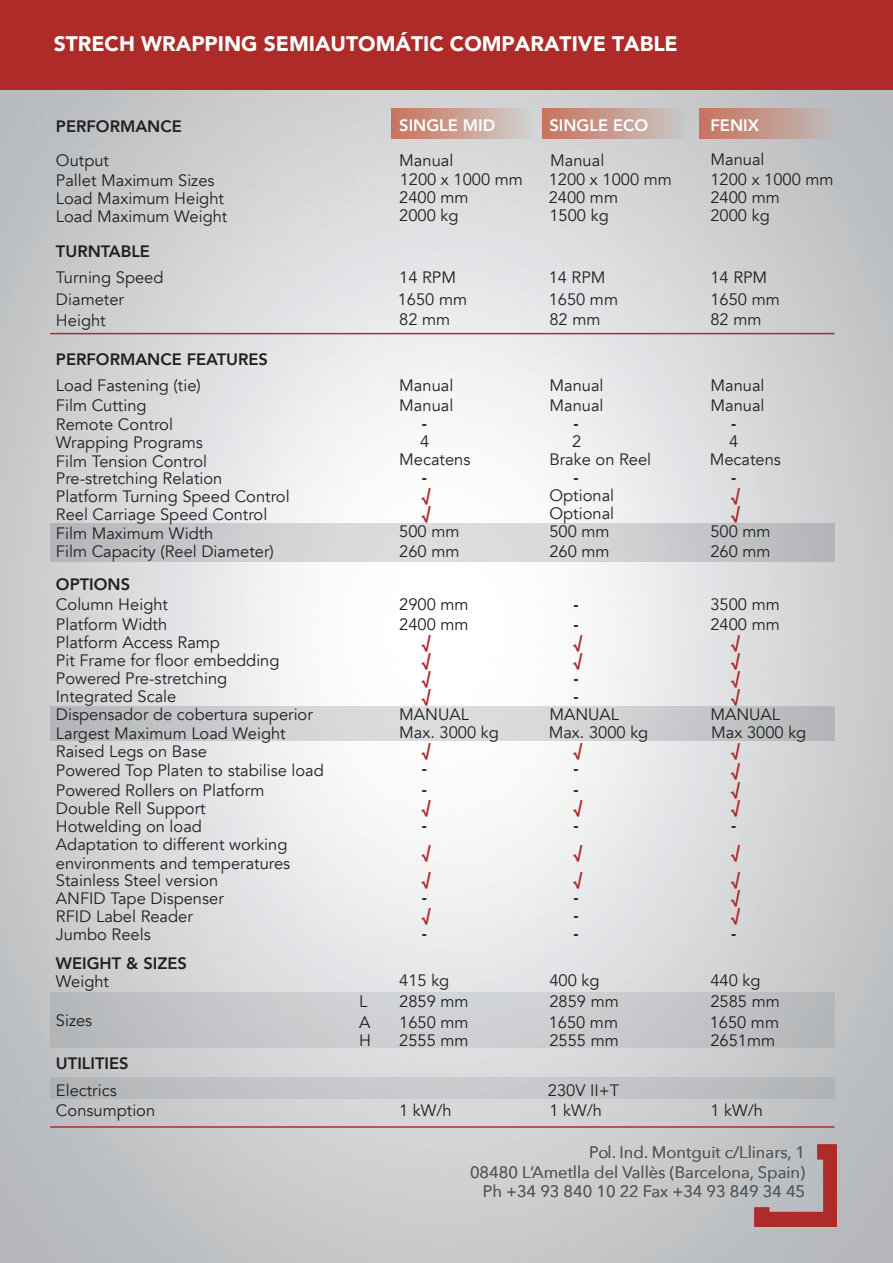
<style>
.page{position:relative;width:893px;height:1263px;background:#fff}
.page>*{position:absolute;margin:0;border:0;box-sizing:border-box;transform-origin:0 0}
.t1{font:900 21px "Avenir";color:#fff}
.t2{font:16.5px/18px "Avenir";color:#231f20}
.t3{font:16.5px/19.8px "Avenir Next";color:#57585a;text-align:right}
.t4{font:800 16.5px/18px "Avenir";color:#231f20}
.t5{font:800 16.5px/18px "Avenir";color:#af2a2a}
.t6{font:800 16.5px "Avenir";color:#fff}
</style>
<div class="page">
<img style="left:0;top:89px;width:893px;height:1174px">
<svg style="left:754px;top:1144px;width:83px;height:83px;background:#b68c8d"></svg>
<svg style="left:50px;top:523px;width:785px;height:39px;background:#cbcccf"></svg>
<svg style="left:50px;top:707px;width:785px;height:34px;background:#cbccce"></svg>
<svg style="left:50px;top:992px;width:785px;height:56px;background:#c5c6ca"></svg>
<svg style="left:50px;top:1077px;width:785px;height:22px;background:#bfc1c4"></svg>
<hr style="left:50px;top:333px;width:784px;height:1px;background:#ae2b2a">
<hr style="left:50px;top:1126px;width:784px;height:2px;background:#ae2b2a">
<div style="left:0;top:0;width:893px;height:89px;background:#ae2b2a"></div>
<div style="left:542px;top:109px;width:144px;height:30px;background:linear-gradient(to right,#c8725b,#c8c7c6)"></div>
<div style="left:391px;top:109px;width:141px;height:30px;background:linear-gradient(to right,#c7725b,#d1d0cd)"></div>
<div style="left:700px;top:109px;width:138px;height:30px;background:linear-gradient(to right,#c8735d,#bdbcbb)"></div>
<p class="t1" style="left:54px;top:26px;width:626px">STRECH WRAPPING SEMIAUTOMÁTIC COMPARATIVE TABLE</p>
<p class="t4" style="left:56px;top:117px;width:127px">PERFORMANCE</p>
<p class="t2" style="left:56px;top:151px;width:160px;line-height:19.8px">Output<br>Pallet Maximum Sizes</p>
<p class="t2" style="left:56px;top:189px;width:173px">Load Maximum Height<br>Load Maximum Weight</p>
<p class="t4" style="left:56px;top:242px;width:96px">TURNTABLE</p>
<p class="t2" style="left:56px;top:267px;width:109px;line-height:22.4px">Turning Speed<br>Diameter</p>
<p class="t2" style="left:56px;top:311px;width:51px">Height</p>
<p class="t4" style="left:56px;top:350px;width:214px">PERFORMANCE FEATURES</p>
<p class="t2" style="left:56px;top:376px;width:148px;line-height:18.9px">Load Fastening (tie)<br>Film Cutting<br>Remote Control<br>Wrapping Programs</p>
<p class="t2" style="left:56px;top:469px;width:168px">Pre-stretching Relation</p>
<p class="t2" style="left:56px;top:445px;width:235px;line-height:34.2px">Film Tension Control<br>Platform Turning Speed Control</p>
<p class="t2" style="left:56px;top:504px;width:213px;line-height:19.5px">Reel Carriage Speed Control<br>Film Maximum Width</p>
<p class="t2" style="left:56px;top:543px;width:219px">Film Capacity (Reel Diameter)</p>
<p class="t4" style="left:56px;top:575px;width:76px">OPTIONS</p>
<p class="t2" style="left:56px;top:595px;width:114px;line-height:20.2px">Column Height<br>Platform Width</p>
<p class="t2" style="left:56px;top:634px;width:225px">Platform Access Ramp<br>Pit Frame for floor embedding<br>Powered Pre-stretching<br>Integrated Scale</p>
<p class="t2" style="left:56px;top:724px;width:231px">Largest Maximum Load Weight<br>Raised Legs on Base</p>
<p class="t2" style="left:56px;top:761px;width:269px;line-height:19.6px">Powered Top Platen to stabilise load<br>Powered Rollers on Platform</p>
<p class="t2" style="left:56px;top:799px;width:233px">Double Rell Support<br>Hotwelding on load<br>Adaptation to different working</p>
<p class="t2" style="left:56px;top:855px;width:236px;line-height:16.5px">environments and temperatures<br>Stainless Steel version</p>
<p class="t2" style="left:56px;top:889px;width:169px">ANFID Tape Dispenser<br>RFID Label Reader<br>Jumbo Reels</p>
<p class="t4" style="left:56px;top:954px;width:133px">WEIGHT &amp; SIZES</p>
<p class="t2" style="left:56px;top:972px;width:55px">Weight</p>
<p class="t2" style="left:56px;top:1011px;width:38px">Sizes</p>
<p class="t4" style="left:56px;top:1054px;width:74px">UTILITIES</p>
<p class="t2" style="left:56px;top:1081px;width:101px;line-height:20.1px">Electrics<br>Consumption</p>
<p class="t2" style="left:56px;top:706px;width:258px">Dispensador de cobertura superior</p>
<p class="t2" style="left:359px;top:991px;width:13px;line-height:20.7px">L<br>A</p>
<p class="t2" style="left:359px;top:1031px;width:13px">H</p>
<p class="t6" style="left:399px;top:113px;width:97px">SINGLE MID</p>
<p class="t2" style="left:399px;top:150px;width:125px;line-height:19.8px">Manual<br>1200 x 1000 mm</p>
<p class="t2" style="left:399px;top:189px;width:71px">2400 mm<br>2000 kg</p>
<p class="t2" style="left:398px;top:266px;width:71px;line-height:22.4px">14 RPM<br>1650 mm</p>
<p class="t2" style="left:399px;top:311px;width:53px">82 mm</p>
<p class="t2" style="left:399px;top:375px;width:56px;line-height:20.5px">Manual<br>Manual</p>
<p class="t4" style="left:422px;top:414px;width:7px">-</p>
<p class="t2" style="left:420px;top:433px;width:11px">4</p>
<p class="t4" style="left:422px;top:468px;width:7px">-</p>
<p class="t5" style="left:422px;top:486px;width:10px">√ √</p>
<p class="t2" style="left:399px;top:522px;width:62px;line-height:20.1px">500 mm<br>260 mm</p>
<p class="t2" style="left:399px;top:451px;width:73px">Mecatens</p>
<p class="t2" style="left:399px;top:594px;width:71px;line-height:20.2px">2900 mm<br>2400 mm</p>
<p class="t5" style="left:422px;top:633px;width:10px;text-align:justify">√ √ √ √</p>
<p class="t2" style="left:399px;top:706px;width:101px">MANUAL<br>Max. 3000 kg</p>
<p class="t5" style="left:422px;top:741px;width:10px">√</p>
<p class="t4" style="left:422px;top:758px;width:7px;line-height:21.1px">- -</p>
<p class="t5" style="left:422px;top:798px;width:10px">√</p>
<p class="t4" style="left:422px;top:816px;width:7px">-</p>
<p class="t5" style="left:422px;top:839px;width:10px;line-height:27px">√ √</p>
<p class="t4" style="left:422px;top:888px;width:7px">-</p>
<p class="t5" style="left:422px;top:906px;width:10px">√</p>
<p class="t4" style="left:422px;top:924px;width:7px">-</p>
<p class="t2" style="left:399px;top:971px;width:71px;line-height:20.7px">415 kg<br>2859 mm<br>1650 mm</p>
<p class="t2" style="left:399px;top:1031px;width:71px">2555 mm</p>
<p class="t2" style="left:399px;top:1101px;width:54px">1 kW/h</p>
<p class="t6" style="left:549px;top:113px;width:100px">SINGLE ECO</p>
<p class="t2" style="left:549px;top:150px;width:125px;line-height:19.8px">Manual<br>1200 x 1000 mm</p>
<p class="t2" style="left:549px;top:189px;width:71px">2400 mm<br>1500 kg</p>
<p class="t2" style="left:549px;top:266px;width:71px;line-height:22.4px">14 RPM<br>1650 mm</p>
<p class="t2" style="left:549px;top:311px;width:53px">82 mm</p>
<p class="t2" style="left:549px;top:375px;width:56px;line-height:20.5px">Manual<br>Manual</p>
<p class="t4" style="left:574px;top:414px;width:7px">-</p>
<p class="t2" style="left:549px;top:433px;width:103px;text-indent:23px">2<br>Brake on Reel</p>
<p class="t4" style="left:574px;top:468px;width:7px">-</p>
<p class="t2" style="left:549px;top:487px;width:66px;text-align:justify">Optional Optional 500 mm</p>
<p class="t2" style="left:549px;top:543px;width:62px">260 mm</p>
<p class="t4" style="left:574px;top:594px;width:7px;line-height:20.2px">- -</p>
<p class="t5" style="left:574px;top:633px;width:10px">√ √</p>
<p class="t4" style="left:574px;top:669px;width:7px">- -</p>
<p class="t2" style="left:549px;top:706px;width:101px">MANUAL<br>Max. 3000 kg</p>
<p class="t5" style="left:574px;top:741px;width:10px">√</p>
<p class="t4" style="left:574px;top:758px;width:7px;line-height:21.1px">- -</p>
<p class="t5" style="left:574px;top:798px;width:10px">√</p>
<p class="t4" style="left:574px;top:816px;width:7px">-</p>
<p class="t5" style="left:574px;top:839px;width:10px;line-height:27px">√ √</p>
<p class="t4" style="left:574px;top:888px;width:7px;text-align:justify">- - -</p>
<p class="t2" style="left:549px;top:971px;width:72px;line-height:20.7px">400 kg<br>2859 mm<br>1650 mm</p>
<p class="t2" style="left:549px;top:1031px;width:71px">2555 mm</p>
<p class="t2" style="left:548px;top:1080px;width:73px;line-height:20.1px">230V II+T<br>1 kW/h</p>
<p class="t6" style="left:710px;top:113px;width:50px">FENIX</p>
<p class="t2" style="left:710px;top:150px;width:125px;line-height:19.8px">Manual<br>1200 x 1000 mm</p>
<p class="t2" style="left:710px;top:189px;width:71px">2400 mm</p>
<p class="t2" style="left:710px;top:207px;width:61px">2000 kg</p>
<p class="t2" style="left:710px;top:266px;width:71px;line-height:22.4px">14 RPM<br>1650 mm</p>
<p class="t2" style="left:710px;top:311px;width:53px">82 mm</p>
<p class="t2" style="left:710px;top:375px;width:56px;line-height:20.5px">Manual<br>Manual</p>
<p class="t4" style="left:731px;top:414px;width:7px">-</p>
<p class="t2" style="left:710px;top:433px;width:73px;text-indent:20px">4<br>Mecatens</p>
<p class="t4" style="left:731px;top:468px;width:7px">-</p>
<p class="t5" style="left:731px;top:486px;width:10px">√ √</p>
<p class="t2" style="left:710px;top:522px;width:62px;line-height:20.1px">500 mm<br>260 mm</p>
<p class="t2" style="left:710px;top:594px;width:71px;line-height:20.2px">3500 mm<br>2400 mm</p>
<p class="t5" style="left:731px;top:633px;width:10px;text-align:justify">√ √ √ √</p>
<p class="t2" style="left:710px;top:706px;width:71px">MANUAL</p>
<p class="t5" style="left:731px;top:740px;width:10px;line-height:19.6px;text-align:justify">√ √ √</p>
<p class="t5" style="left:731px;top:798px;width:10px">√</p>
<p class="t4" style="left:731px;top:816px;width:7px">-</p>
<p class="t5" style="left:731px;top:839px;width:10px;line-height:27px">√ √</p>
<p class="t5" style="left:731px;top:888px;width:10px">√ √</p>
<p class="t4" style="left:731px;top:924px;width:7px">-</p>
<p class="t2" style="left:710px;top:971px;width:71px;line-height:20.7px">440 kg<br>2585 mm</p>
<p class="t2" style="left:710px;top:1031px;width:66px">2651mm</p>
<p class="t2" style="left:711px;top:724px;width:97px">Max 3000 kg</p>
<p class="t2" style="left:710px;top:1013px;width:71px">1650 mm</p>
<p class="t2" style="left:710px;top:1101px;width:54px">1 kW/h</p>
<p class="t3" style="left:470px;top:1141px;width:337px">Pol. Ind. Montguit c/Llinars, 1<br>08480 L’Ametlla del Vallès (Barcelona, Spain)<br>Ph +34 93 840 10 22 Fax +34 93 849 34 45</p>
</div>
